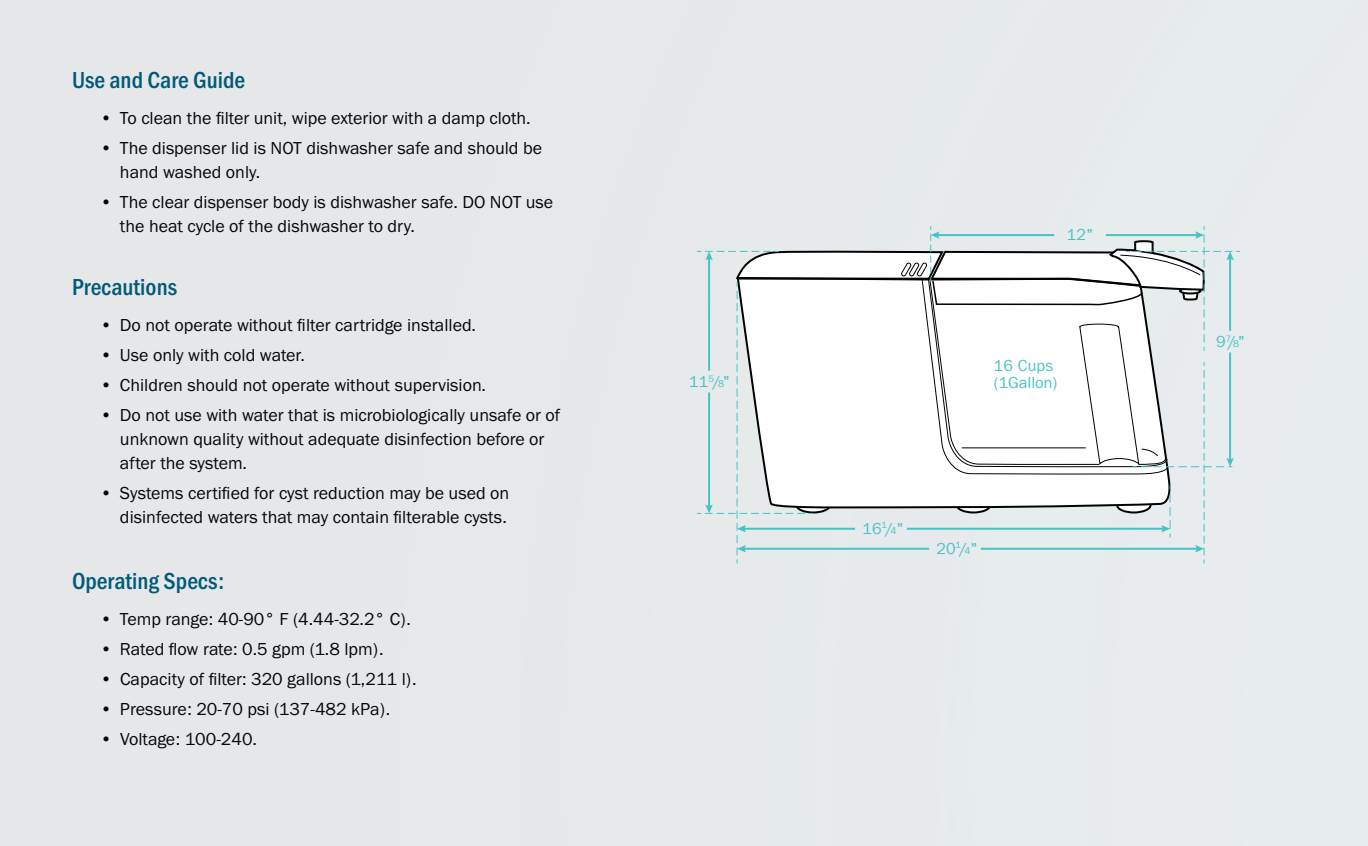
<style>
.page{position:relative;width:1368px;height:846px;background:#e6e8ea}
.page>*{position:absolute;margin:0;border:0;box-sizing:border-box;transform-origin:0 0}
.t1{font:500 24px "Franklin Gothic URW Con";color:#005a7a}
.t2{font:18px/24px "Franklin Gothic URW Boo";color:#030806}
.t3{font:16px "Franklin Gothic LT Com";color:#49c2c3}
.s1{font-size:10px}
</style>
<div class="page">
<svg style="left:697px;top:226px;width:543px;height:337px"></svg>
<h1 class="t1" style="left:72px;top:71px;width:175px">Use and Care Guide</h1>
<p class="t2" style="left:100px;top:107px;width:432px">• To clean the filter unit, wipe exterior with a damp cloth.</p>
<p class="t2" style="left:120px;top:137px;width:424px;text-indent:-20px">• The dispenser lid is NOT dishwasher safe and should be hand washed only.</p>
<p class="t2" style="left:120px;top:191px;width:435px;text-indent:-20px">• The clear dispenser body is dishwasher safe. DO NOT use the heat cycle of the dishwasher to dry.</p>
<h1 class="t1" style="left:72px;top:278px;width:107px">Precautions</h1>
<p class="t2" style="left:100px;top:314px;width:378px">• Do not operate without filter cartridge installed.</p>
<p class="t2" style="left:100px;top:344px;width:207px">• Use only with cold water.</p>
<p class="t2" style="left:100px;top:374px;width:388px">• Children should not operate without supervision.</p>
<p class="t2" style="left:120px;top:404px;width:442px;text-indent:-20px">• Do not use with water that is microbiologically unsafe or of unknown quality without adequate disinfection before or after the system.</p>
<p class="t2" style="left:100px;top:482px;width:411px;text-align:right">• Systems certified for cyst reduction may be used on disinfected waters that may contain filterable cysts.</p>
<h1 class="t1" style="left:72px;top:572px;width:154px">Operating Specs:</h1>
<p class="t2" style="left:100px;top:608px;width:313px">• Temp range: 40-90° F (4.44-32.2° C).</p>
<p class="t2" style="left:100px;top:638px;width:285px">• Rated flow rate: 0.5 gpm (1.8 lpm).</p>
<p class="t2" style="left:100px;top:668px;width:318px">• Capacity of filter: 320 gallons (1,211 l).</p>
<p class="t2" style="left:100px;top:698px;width:292px">• Pressure: 20-70 psi (137-482 kPa).</p>
<p class="t2" style="left:100px;top:728px;width:158px">• Voltage: 100-240.</p>
<p class="t3" style="left:1067px;top:225px;width:28px">12"</p>
<p class="t3" style="left:994px;top:356px;width:61px">16 Cups</p>
<p class="t3" style="left:689px;top:372px;width:42px">11 <sup>5</sup>/<span class="s1">8</span>"</p>
<p class="t3" style="left:994px;top:373px;width:65px">(1Gallon)</p>
<p class="t3" style="left:862px;top:519px;width:43px">16<sup>1</sup>/<span class="s1">4</span>"</p>
<p class="t3" style="left:936px;top:539px;width:43px">20<sup>1</sup>/<span class="s1">4</span>"</p>
<p class="t3" style="left:1216px;top:332px;width:31px">9 <sup>7</sup>/<span class="s1">8</span>"</p>
</div>
